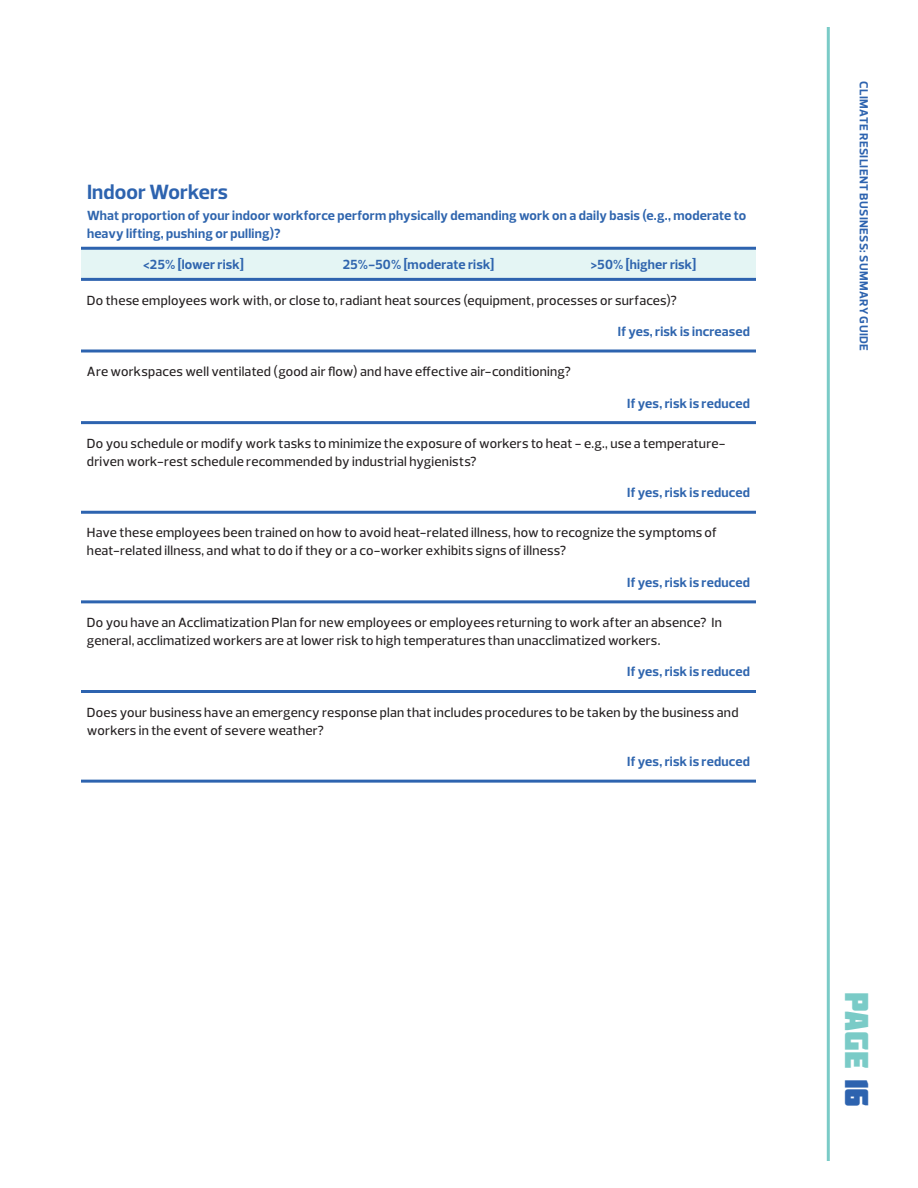
<style>
.page{position:relative;width:918px;height:1188px;background:#fff}
.page>*{position:absolute;margin:0;border:0;box-sizing:border-box;transform-origin:0 0}
.t1{font:33px "Molot DDB Regular";letter-spacing:-.005em;color:#7acbc7}
.t2{font:700 21px "Prelo";letter-spacing:.005em;color:#2d63af}
.t3{font:500 13.5px/18px "Prelo";letter-spacing:.015em;color:#231f20}
.t4{font:700 13.5px/18px "Prelo";letter-spacing:.015em;color:#2f65ae}
.t5{font:700 12px "Prelo";letter-spacing:.035em;color:#2d63af}
.s1{color:#2d63af}
</style>
<div class="page">
<hr style="left:827px;top:27px;width:3px;height:1134px;background:#7acbc7">
<div style="left:81px;top:250px;width:675px;height:28px;background:#e4f5f4"></div>
<hr style="left:81px;top:247px;width:225px;height:3px;background:#2d63af">
<hr style="left:306px;top:247px;width:225px;height:3px;background:#2d63af">
<hr style="left:531px;top:247px;width:225px;height:3px;background:#2d63af">
<hr style="left:81px;top:278px;width:225px;height:3px;background:#2d63af">
<hr style="left:306px;top:278px;width:225px;height:3px;background:#2d63af">
<hr style="left:531px;top:278px;width:225px;height:3px;background:#2d63af">
<hr style="left:81px;top:350px;width:225px;height:2px;background:#2d63af">
<hr style="left:306px;top:350px;width:225px;height:2px;background:#2d63af">
<hr style="left:531px;top:350px;width:225px;height:2px;background:#2d63af">
<hr style="left:81px;top:421px;width:225px;height:3px;background:#2d63af">
<hr style="left:306px;top:421px;width:225px;height:3px;background:#2d63af">
<hr style="left:531px;top:421px;width:225px;height:3px;background:#2d63af">
<hr style="left:81px;top:511px;width:225px;height:3px;background:#2d63af">
<hr style="left:306px;top:511px;width:225px;height:3px;background:#2d63af">
<hr style="left:531px;top:511px;width:225px;height:3px;background:#2d63af">
<hr style="left:81px;top:600px;width:225px;height:3px;background:#2d63af">
<hr style="left:306px;top:600px;width:225px;height:3px;background:#2d63af">
<hr style="left:531px;top:600px;width:225px;height:3px;background:#2d63af">
<hr style="left:81px;top:690px;width:225px;height:3px;background:#2d63af">
<hr style="left:306px;top:690px;width:225px;height:3px;background:#2d63af">
<hr style="left:531px;top:690px;width:225px;height:3px;background:#2d63af">
<hr style="left:81px;top:780px;width:225px;height:3px;background:#2d63af">
<hr style="left:306px;top:780px;width:225px;height:3px;background:#2d63af">
<hr style="left:531px;top:780px;width:225px;height:3px;background:#2d63af">
<h2 class="t2" style="left:87px;top:179px;width:142px">Indoor Workers</h2>
<p class="t4" style="left:87px;top:206px;width:661px">What proportion of your indoor workforce perform physically demanding work on a daily basis (e.g., moderate to heavy lifting, pushing or pulling)?</p>
<p class="t4" style="left:143px;top:255px;width:102px">&lt;25% [lower risk]</p>
<p class="t4" style="left:343px;top:255px;width:153px">25%-50% [moderate risk]</p>
<p class="t4" style="left:591px;top:255px;width:107px">&gt;50% [higher risk]</p>
<p class="t3" style="left:87px;top:291px;width:592px">Do these employees work with, or close to, radiant heat sources (equipment, processes or surfaces)?</p>
<p class="t4" style="left:618px;top:322px;width:134px">If yes, risk is increased</p>
<p class="t3" style="left:87px;top:363px;width:486px">Are workspaces well ventilated (good air flow) and have effective air-conditioning?</p>
<p class="t4" style="left:627px;top:394px;width:124px">If yes, risk is reduced</p>
<p class="t3" style="left:87px;top:434px;width:640px">Do you schedule or modify work tasks to minimize the exposure of workers to heat - e.g., use a temperature&shy;driven work-rest schedule recommended by industrial hygienists?</p>
<p class="t4" style="left:627px;top:484px;width:124px">If yes, risk is reduced</p>
<p class="t3" style="left:87px;top:524px;width:631px">Have these employees been trained on how to avoid heat-related illness, how to recognize the symptoms of heat-related illness, and what to do if they or a co-worker exhibits signs of illness?</p>
<p class="t4" style="left:627px;top:573px;width:124px">If yes, risk is reduced</p>
<p class="t3" style="left:87px;top:613px;width:636px">Do you have an Acclimatization Plan for new employees or employees returning to work after an absence? In general, acclimatized workers are at lower risk to high temperatures than unacclimatized workers.</p>
<p class="t4" style="left:627px;top:663px;width:124px">If yes, risk is reduced</p>
<p class="t3" style="left:87px;top:703px;width:653px">Does your business have an emergency response plan that includes procedures to be taken by the business and workers in the event of severe weather?</p>
<p class="t4" style="left:627px;top:753px;width:124px">If yes, risk is reduced</p>
<p class="t5" style="left:871px;top:81px;width:272px;rotate:90deg">CLIMATE RESILIENT BUSINESS: SUMMARY GUIDE</p>
<h1 class="t1" style="left:876px;top:992px;width:117px;rotate:90deg">PAGE <span class="s1">16</span></h1>
</div>
